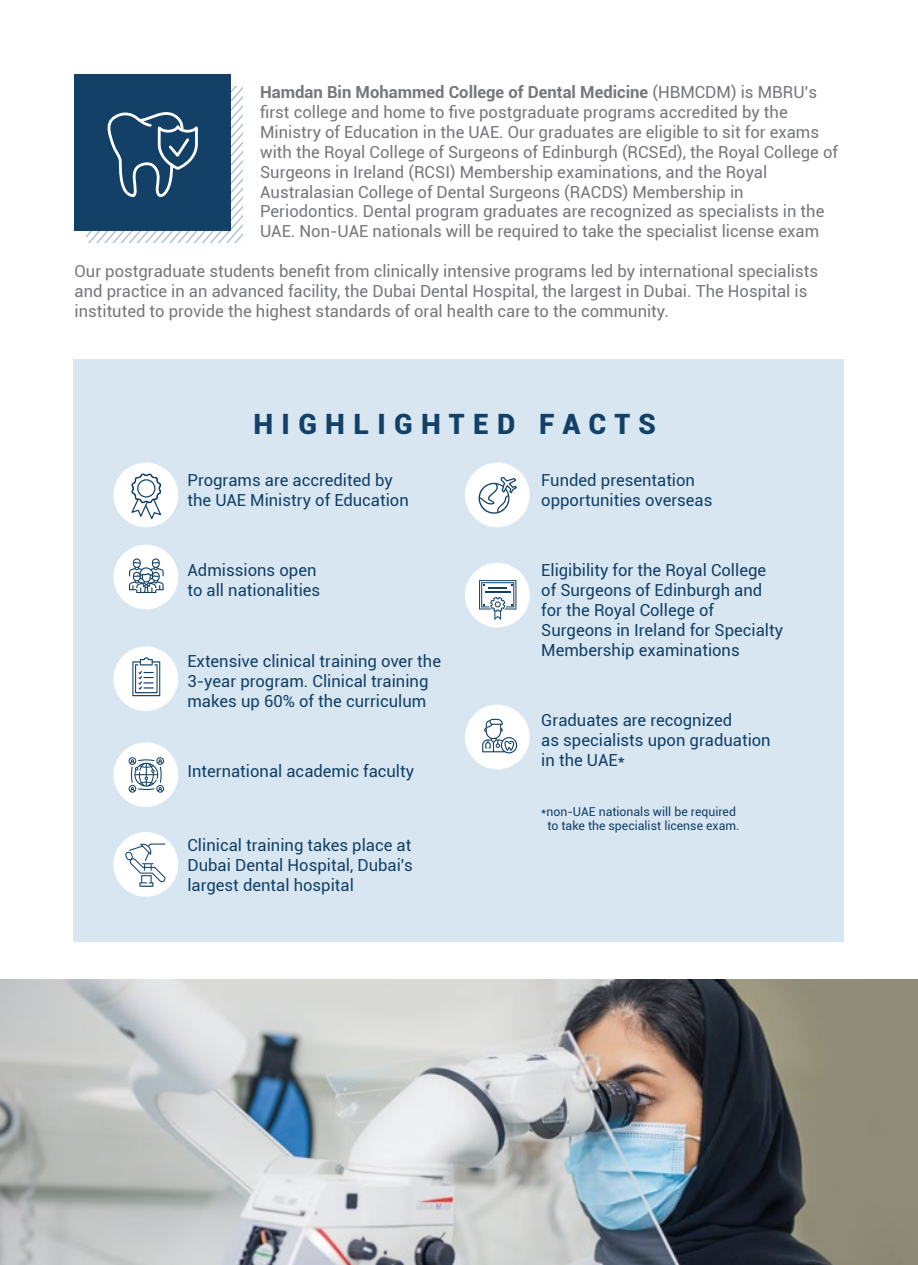
<style>
.page{position:relative;width:918px;height:1265px;background:#fff}
.page>*{position:absolute;margin:0;border:0;box-sizing:border-box;transform-origin:0 0}
.t1{font:900 28px "Roboto";letter-spacing:.3em;color:#124067}
.t2{font:16.62px/19.9px "Roboto";color:#76777a}
.t3{font:16.62px/19.9px "Roboto";color:#124067}
.t4{font:12.25px/14.7px "Roboto";color:#124067;text-align:center}
.s1{font-weight:700}
</style>
<div class="page">
<div style="left:74px;top:74px;width:156px;height:156px;background:#124067"></div>
<svg style="left:86px;top:74px;width:156px;height:168px"></svg>
<div style="left:73px;top:359px;width:770px;height:582px;background:#d8e6f1"></div>
<div style="left:113px;top:463px;width:65px;height:64px;background:#fff;border-radius:50%"></div>
<div style="left:465px;top:463px;width:65px;height:64px;background:#fff;border-radius:50%"></div>
<div style="left:465px;top:563px;width:65px;height:64px;background:#fff;border-radius:50%"></div>
<div style="left:465px;top:705px;width:65px;height:64px;background:#fff;border-radius:50%"></div>
<div style="left:113px;top:545px;width:65px;height:64px;background:#fff;border-radius:50%"></div>
<div style="left:113px;top:646px;width:65px;height:65px;background:#fff;border-radius:50%"></div>
<div style="left:113px;top:742px;width:65px;height:65px;background:#fff;border-radius:50%"></div>
<svg style="left:131px;top:473px;width:31px;height:47px"></svg>
<div style="left:137px;top:479px;width:18px;height:19px;border:1px solid #124067;border-radius:50%"></div>
<svg style="left:129px;top:558px;width:35px;height:35px"></svg>
<svg style="left:132px;top:657px;width:28px;height:39px"></svg>
<svg style="left:129px;top:757px;width:35px;height:36px"></svg>
<svg style="left:478px;top:477px;width:39px;height:37px"></svg>
<svg style="left:479px;top:580px;width:37px;height:40px"></svg>
<svg style="left:482px;top:719px;width:35px;height:34px"></svg>
<div style="left:113px;top:832px;width:65px;height:65px;background:#fff;border-radius:50%"></div>
<svg style="left:125px;top:843px;width:41px;height:44px"></svg>
<img style="left:0;top:980px;width:918px;height:285px">
<p class="t2" style="left:260px;top:81px;width:579px"><span class="s1">Hamdan Bin Mohammed College of Dental Medicine</span> (HBMCDM) is MBRU’s first college and home to five postgraduate programs accredited by the Ministry of Education in the UAE. Our graduates are eligible to sit for exams with the Royal College of Surgeons of Edinburgh (RCSEd), the Royal College of Surgeons in Ireland (RCSI) Membership examinations, and the Royal Australasian College of Dental Surgeons (RACDS) Membership in Periodontics. Dental program graduates are recognized as specialists in the UAE. Non-UAE nationals will be required to take the specialist license exam</p>
<p class="t2" style="left:75px;top:261px;width:745px">Our postgraduate students benefit from clinically intensive programs led by international specialists and practice in an advanced facility, the Dubai Dental Hospital, the largest in Dubai. The Hospital is instituted to provide the highest standards of oral health care to the community.</p>
<h1 class="t1" style="left:253px;top:404px;width:404px">HIGHLIGHTED FACTS</h1>
<p class="t3" style="left:187px;top:470px;width:223px">Programs are accredited by the UAE Ministry of Education</p>
<p class="t3" style="left:187px;top:560px;width:134px">Admissions open to all nationalities</p>
<p class="t3" style="left:187px;top:650px;width:255px">Extensive clinical training over the<br>3-year program. Clinical training makes up 60% of the curriculum</p>
<p class="t3" style="left:187px;top:760px;width:228px">International academic faculty</p>
<p class="t3" style="left:187px;top:835px;width:227px;text-align:justify">Clinical training takes place at Dubai Dental Hospital, Dubai's largest dental hospital</p>
<p class="t3" style="left:541px;top:469px;width:173px">Funded presentation opportunities overseas</p>
<p class="t3" style="left:541px;top:559px;width:243px">Eligibility for the Royal College of Surgeons of Edinburgh and for the Royal College of<br>Surgeons in Ireland for Specialty<br>Membership examinations</p>
<p class="t3" style="left:541px;top:710px;width:231px">Graduates are recognized<br>as specialists upon graduation in the UAE*</p>
<p class="t4" style="left:541px;top:804px;width:200px">*non-UAE nationals will be required to take the specialist license exam.</p>
</div>
